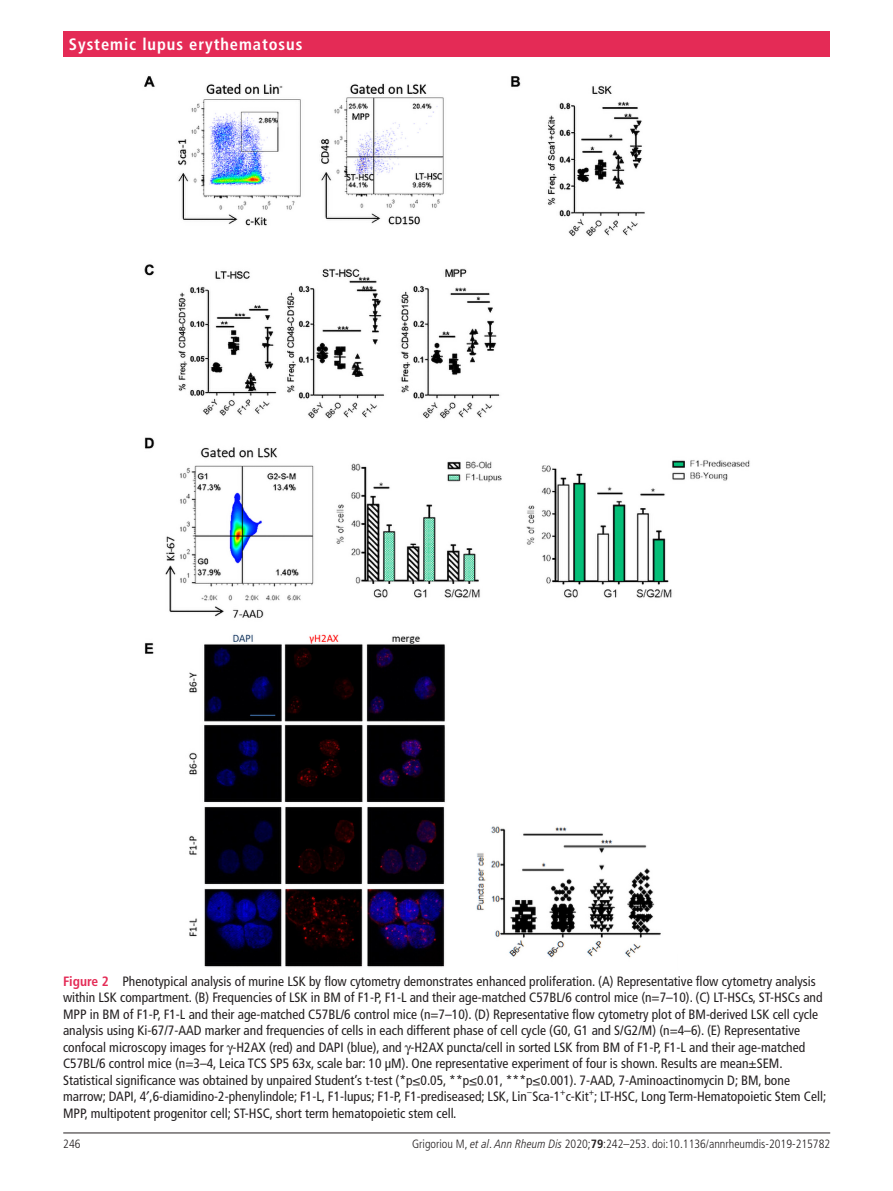
<style>
.page{position:relative;width:893px;height:1191px;background:#fff}
.page>*{position:absolute;margin:0;border:0;box-sizing:border-box;transform-origin:0 0}
.t1{font:700 condensed 16.5px "Frutiger LT Pro";letter-spacing:.055em;color:#fff}
.t2{font:condensed 13.5px/16.5px "Frutiger LT Pro";color:#231f20}
.t3{font:300 condensed 12px "Frutiger LT Pro";color:#231f20}
.s1{font-weight:700;color:#e42b56}
.s2{font-style:italic}
.s3{font-weight:700}
</style>
<div class="page">
<hr style="left:63px;top:1132px;width:767px;height:1px;background:#231f20">
<div style="left:63px;top:31px;width:767px;height:25px;background:#e42b56"></div>
<img style="left:144px;top:76px;width:606px;height:891px">
<p class="t1" style="left:69px;top:34px;width:235px">Systemic lupus erythematosus</p>
<p class="t2" style="left:63px;top:973px;width:765px"><span class="s1">Figure 2</span> Phenotypical analysis of murine LSK by flow cytometry demonstrates enhanced proliferation. (A) Representative flow cytometry analysis within LSK compartment. (B) Frequencies of LSK in BM of F1-P, F1-L and their age-matched C57BL/6 control mice (n=7–10). (C) LT-HSCs, ST-HSCs and MPP in BM of F1-P, F1-L and their age-matched C57BL/6 control mice (n=7–10). (D) Representative flow cytometry plot of BM-derived LSK cell cycle analysis using Ki-67/7-AAD marker and frequencies of cells in each different phase of cell cycle (G0, G1 and S/G2/M) (n=4–6). (E) Representative confocal microscopy images for -H2AX (red) and DAPI (blue), and -H2AX puncta/cell in sorted LSK from BM of F1-P, F1-L and their age-matched C57BL/6 control mice (n=3–4, Leica TCS SP5 63x, scale bar: 10 µM). One representative experiment of four is shown. Results are mean±SEM.<br>Statistical significance was obtained by unpaired Student’s t-test (*p≤0.05, **p≤0.01, ***p≤0.001). 7-AAD, 7-Aminoactinomycin D; BM, bone marrow; DAPI, 4 ,6-diamidino-2-phenylindole; F1-L, F1-lupus; F1-P, F1-prediseased; LSK, Lin<sup>−</sup>Sca-1<sup>+</sup>c-Kit<sup>+</sup>; LT-HSC, Long Term-Hematopoietic Stem Cell; MPP, multipotent progenitor cell; ST-HSC, short term hematopoietic stem cell.</p>
<p class="t3" style="left:63px;top:1136px;width:19px">246</p>
<p class="t3" style="left:412px;top:1136px;width:420px">Grigoriou M, <span class="s2">et al</span>. <span class="s2">Ann Rheum Dis</span> 2020;<span class="s3">79</span>:242–253. doi:10.1136/annrheumdis-2019-215782</p>
</div>
